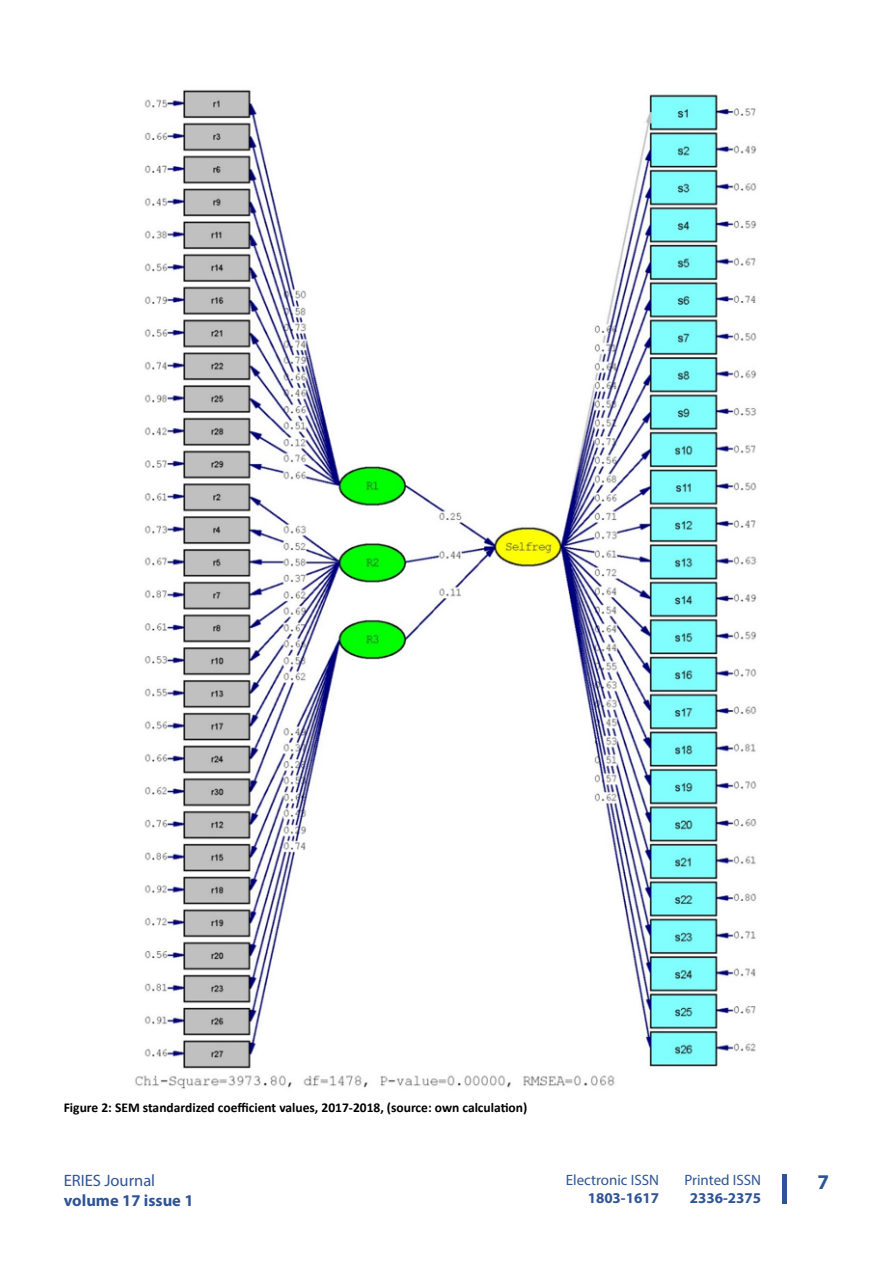
<style>
.page{position:relative;width:893px;height:1263px;background:#fff}
.page>*{position:absolute;margin:0;border:0;box-sizing:border-box;transform-origin:0 0}
.t1{font:700 21px "Myriad Pro";color:#2f5496}
.t2{font:700 16.5px "Myriad Pro";color:#2f5496}
.t3{font:16.5px "Myriad Pro";color:#2f5496}
.t4{font:15px "Myriad Pro";color:#2f5496}
.t5{font:700 15px "Myriad Pro";color:#2f5496}
.t6{font:700 13.5px "Calibri";color:#000}
</style>
<div class="page">
<div style="left:782px;top:1174px;width:5px;height:29px;background:#2f5496"></div>
<img style="left:135px;top:89px;width:622px;height:1000px">
<p class="t6" style="left:64px;top:1098px;width:465px">Figure 2: SEM standardized coefficient values, 2017-2018, (source: own calculation)</p>
<p class="t3" style="left:64px;top:1170px;width:93px">ERIES Journal</p>
<p class="t2" style="left:64px;top:1189px;width:131px">volume 17 issue 1</p>
<p class="t4" style="left:566px;top:1171px;width:95px">Electronic ISSN</p>
<h1 class="t1" style="left:817px;top:1169px;width:13px">7</h1>
<p class="t5" style="left:588px;top:1188px;width:73px">1803-1617</p>
<p class="t4" style="left:684px;top:1171px;width:78px">Printed ISSN</p>
<p class="t5" style="left:690px;top:1188px;width:73px">2336-2375</p>
</div>
